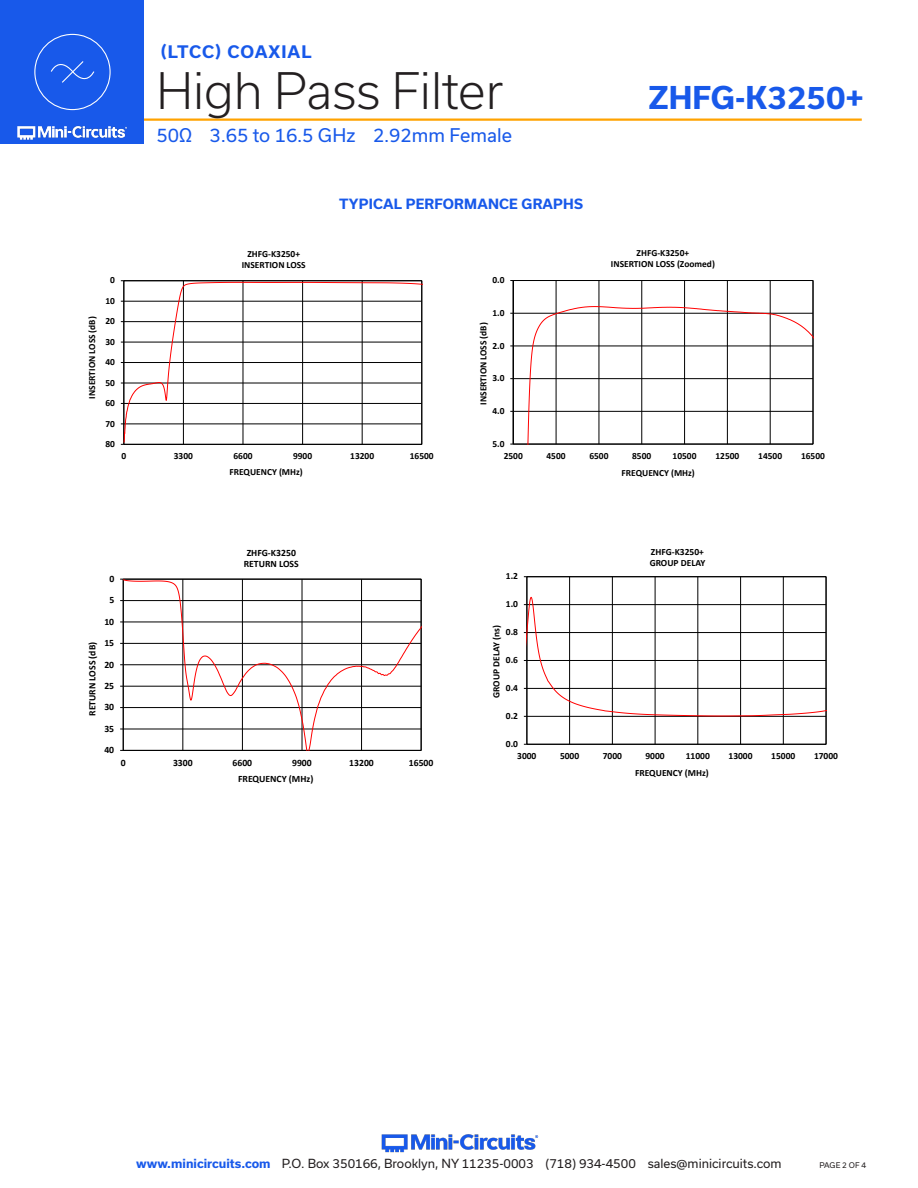
<style>
.page{position:relative;width:918px;height:1188px;background:#fff}
.page>*{position:absolute;margin:0;border:0;box-sizing:border-box;transform-origin:0 0}
.t1{font:300 48px "Usual";color:#231f20}
.t2{font:700 30px "Usual";color:#1859ea}
.t3{font:18px "Usual";color:#1859ea}
.t4{font:700 16.5px "Usual";letter-spacing:.06em;color:#1859ea}
.Blue_Headers{font:700 13.5px "Usual";letter-spacing:.015em;color:#1859ea}
.t5{font:12px "Usual";color:#231f20}
.t6{font:700 9.75px/21.5px "Calibri";color:#000;text-align:center}
.t7{font:700 9.45px/20.4px "Calibri";color:#000;text-align:center}
.t8{font:7.5px "Usual";color:#231f20}
.s1{font-weight:700;color:#1859ea}
</style>
<div class="page">
<img style="left:381px;top:1134px;width:158px;height:19px">
<hr style="left:129px;top:118px;width:733px;height:3px;background:#ffa300">
<div style="left:0;top:0;width:144px;height:144px;background:#1859ea"></div>
<img style="left:17px;top:120px;width:128px;height:20px">
<hr style="left:124px;top:281px;width:1px;height:163px;background:#000">
<hr style="left:124px;top:280px;width:298px;height:1px;background:#000">
<svg style="left:124px;top:281px;width:298px;height:162px"></svg>
<hr style="left:556px;top:281px;width:1px;height:163px;background:#000">
<hr style="left:599px;top:281px;width:1px;height:163px;background:#000">
<hr style="left:641px;top:281px;width:1px;height:163px;background:#000">
<hr style="left:684px;top:281px;width:1px;height:163px;background:#000">
<hr style="left:727px;top:281px;width:1px;height:163px;background:#000">
<hr style="left:770px;top:281px;width:1px;height:163px;background:#000">
<hr style="left:813px;top:281px;width:1px;height:163px;background:#000">
<hr style="left:513px;top:281px;width:1px;height:163px;background:#000">
<hr style="left:513px;top:280px;width:300px;height:1px;background:#000">
<svg style="left:510px;top:306px;width:303px;height:139px"></svg>
<hr style="left:421px;top:579px;width:1px;height:171px;background:#000">
<svg style="left:123px;top:579px;width:298px;height:172px"></svg>
<hr style="left:826px;top:577px;width:1px;height:167px;background:#000">
<svg style="left:527px;top:577px;width:299px;height:168px"></svg>
<div style="left:34px;top:34px;width:77px;height:76px;border:1px solid #fff;border-radius:50%"></div>
<svg style="left:50px;top:61px;width:45px;height:22px"></svg>
<h3 class="t4" style="left:161px;top:42px;width:152px">(LTCC) COAXIAL</h3>
<h1 class="t1" style="left:156px;top:63px;width:348px">High Pass Filter</h1>
<h3 class="t3" style="left:156px;top:125px;width:357px">50Ω 3.65 to 16.5 GHz 2.92mm Female</h3>
<h2 class="t2" style="left:648px;top:80px;width:217px">ZHFG-K3250+</h2>
<p class="Blue_Headers" style="left:339px;top:196px;width:245px">TYPICAL PERFORMANCE GRAPHS</p>
<p class="t7" style="left:82px;top:399px;width:84px;rotate:-90deg">INSERTION LOSS (dB)</p>
<p class="t7" style="left:106px;top:270px;width:11px">0<br>10<br>20<br>30<br>40<br>50<br>60<br>70<br>80</p>
<p class="t7" style="left:242px;top:248px;width:65px;line-height:11.4px">ZHFG-K3250+<br>INSERTION LOSS</p>
<p class="t7" style="left:121px;top:446px;width:6px">0</p>
<p class="t7" style="left:174px;top:446px;width:21px">3300</p>
<p class="t7" style="left:233px;top:446px;width:21px">6600</p>
<p class="t7" style="left:293px;top:446px;width:21px">9900</p>
<p class="t7" style="left:350px;top:446px;width:25px">13200</p>
<p class="t7" style="left:410px;top:446px;width:25px">16500</p>
<p class="t7" style="left:230px;top:461px;width:75px">FREQUENCY (MHz)</p>
<p class="t7" style="left:492px;top:270px;width:14px">0.0</p>
<p class="t7" style="left:492px;top:302px;width:14px">1.0</p>
<p class="t7" style="left:492px;top:335px;width:14px">2.0</p>
<p class="t7" style="left:492px;top:368px;width:14px">3.0</p>
<p class="t7" style="left:492px;top:401px;width:14px">4.0</p>
<p class="t7" style="left:504px;top:437px;width:21px;line-height:12.3px;text-align:left;text-indent:-11px">5.0<br>2500</p>
<p class="t7" style="left:473px;top:405px;width:84px;rotate:-90deg">INSERTION LOSS (dB)</p>
<p class="t7" style="left:611px;top:247px;width:106px;line-height:11.4px">ZHFG-K3250+<br>INSERTION LOSS (Zoomed)</p>
<p class="t7" style="left:547px;top:446px;width:21px">4500</p>
<p class="t7" style="left:589px;top:446px;width:21px">6500</p>
<p class="t7" style="left:632px;top:446px;width:21px">8500</p>
<p class="t7" style="left:673px;top:446px;width:25px">10500</p>
<p class="t7" style="left:715px;top:446px;width:25px">12500</p>
<p class="t7" style="left:758px;top:446px;width:25px">14500</p>
<p class="t7" style="left:801px;top:446px;width:25px">16500</p>
<p class="t7" style="left:622px;top:462px;width:75px">FREQUENCY (MHz)</p>
<p class="t6" style="left:244px;top:546px;width:57px;line-height:11.9px;text-align:left">ZHFG-K3250<br>RETURN LOSS</p>
<p class="t7" style="left:650px;top:546px;width:57px;line-height:11.6px;text-align:left">ZHFG-K3250+<br>GROUP DELAY</p>
<p class="t6" style="left:104px;top:568px;width:11px">0<br>5<br>10<br>15<br>20<br>25<br>30<br>35<br>40</p>
<p class="t6" style="left:81px;top:716px;width:75px;rotate:-90deg">RETURN LOSS (dB)</p>
<p class="t6" style="left:121px;top:752px;width:6px">0</p>
<p class="t6" style="left:173px;top:752px;width:21px">3300</p>
<p class="t6" style="left:233px;top:752px;width:21px">6600</p>
<p class="t6" style="left:292px;top:752px;width:21px">9900</p>
<p class="t6" style="left:349px;top:752px;width:26px">13200</p>
<p class="t6" style="left:409px;top:752px;width:26px">16500</p>
<p class="t6" style="left:238px;top:768px;width:77px">FREQUENCY (MHz)</p>
<p class="t7" style="left:506px;top:566px;width:14px">1.2</p>
<p class="t7" style="left:506px;top:594px;width:14px">1.0</p>
<p class="t7" style="left:486px;top:698px;width:74px;rotate:-90deg">GROUP DELAY (ns)</p>
<p class="t7" style="left:506px;top:622px;width:14px">0.8</p>
<p class="t7" style="left:506px;top:650px;width:14px">0.6</p>
<p class="t7" style="left:506px;top:678px;width:14px">0.4</p>
<p class="t7" style="left:506px;top:706px;width:14px">0.2</p>
<p class="t7" style="left:506px;top:734px;width:14px">0.0</p>
<p class="t7" style="left:517px;top:746px;width:21px">3000</p>
<p class="t7" style="left:560px;top:746px;width:21px">5000</p>
<p class="t7" style="left:603px;top:746px;width:21px">7000</p>
<p class="t7" style="left:645px;top:746px;width:21px">9000</p>
<p class="t7" style="left:686px;top:746px;width:26px">11000</p>
<p class="t7" style="left:729px;top:746px;width:26px">13000</p>
<p class="t7" style="left:771px;top:746px;width:26px">15000</p>
<p class="t7" style="left:814px;top:746px;width:26px">17000</p>
<p class="t7" style="left:635px;top:763px;width:75px">FREQUENCY (MHz)</p>
<p class="t5" style="left:136px;top:1157px;width:647px"><span class="s1">www.minicircuits.com</span> P.O. Box 350166, Brooklyn, NY 11235-0003 (718) 934-4500 sales@minicircuits.com</p>
<p class="t8" style="left:819px;top:1161px;width:48px">PAGE 2 OF 4</p>
</div>
